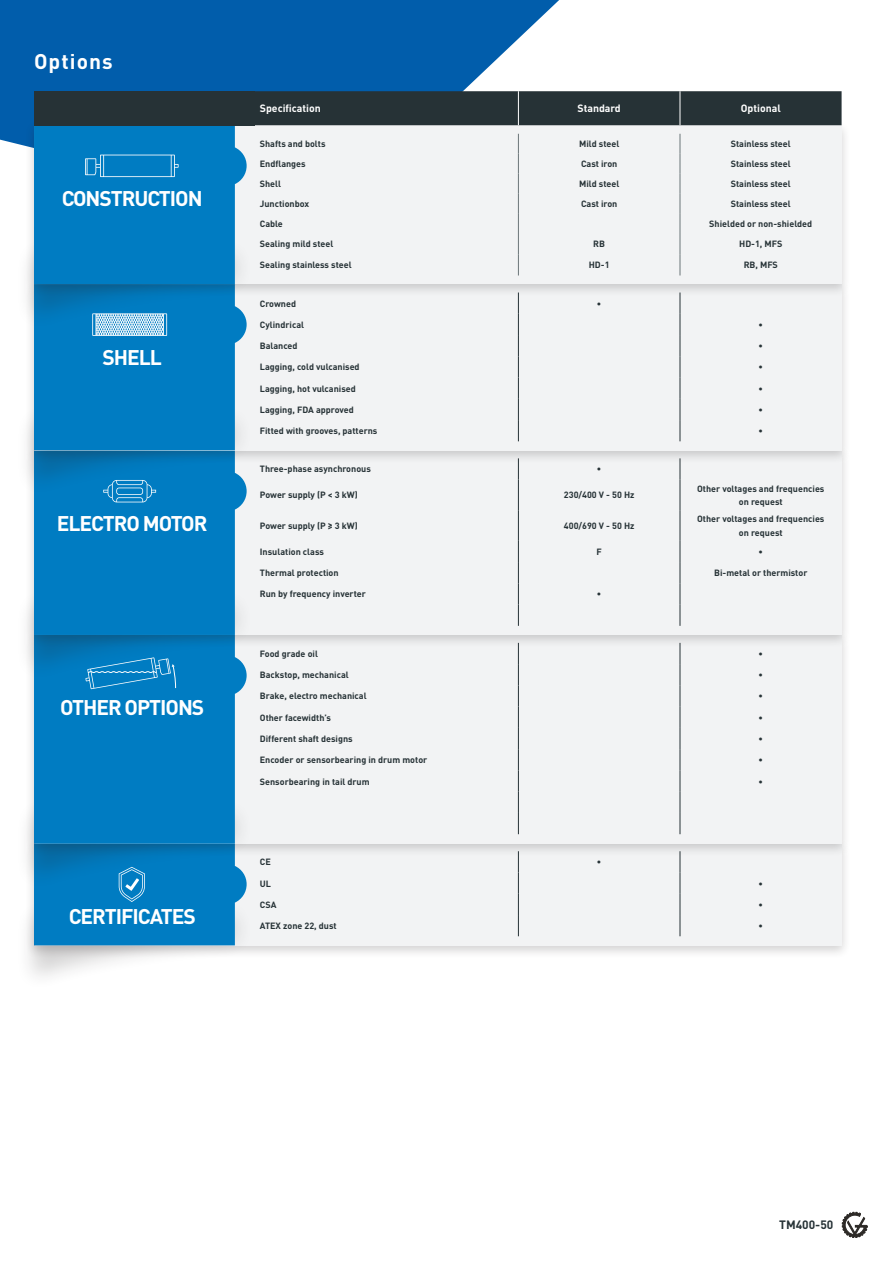
<style>
.page{position:relative;width:893px;height:1263px;background:#fff}
.page>*{position:absolute;margin:0;border:0;box-sizing:border-box;transform-origin:0 0}
.Hoofdstuk_wit{font:700 21px "DIN Pro";letter-spacing:-.05em;color:#fff}
.Hoofdstuk_wit-2{font:700 21px "DIN Pro";letter-spacing:.05em;color:#fff}
.t1{font:700 12px "DIN Pro";color:#263236}
.Header_tabel{font:700 10.5px "DIN Pro";color:#fff}
.t2{font:700 9px/13.5px "DIN Pro";color:#263236;text-align:center}
</style>
<div class="page">
<svg style="left:0;top:0;width:559px;height:146px;background:#1469b1"></svg>
<div style="left:25px;top:839px;width:826px;height:120px;background:#231f20;opacity:.2"></div>
<div style="left:34px;top:844px;width:808px;height:101px;background:#f2f3f4"></div>
<div style="left:15px;top:899px;width:237px;height:93px;background:#231f20;opacity:.2"></div>
<div style="left:25px;top:630px;width:826px;height:227px;background:#231f20;opacity:.2"></div>
<div style="left:34px;top:635px;width:808px;height:209px;background:#f2f3f4"></div>
<div style="left:15px;top:798px;width:237px;height:92px;background:#231f20;opacity:.2"></div>
<div style="left:25px;top:446px;width:826px;height:202px;background:#231f20;opacity:.2"></div>
<div style="left:34px;top:450px;width:808px;height:185px;background:#f2f3f4"></div>
<div style="left:15px;top:589px;width:237px;height:92px;background:#231f20;opacity:.2"></div>
<div style="left:25px;top:279px;width:826px;height:185px;background:#231f20;opacity:.2"></div>
<div style="left:34px;top:284px;width:808px;height:166px;background:#f2f3f4"></div>
<div style="left:15px;top:404px;width:237px;height:93px;background:#231f20;opacity:.2"></div>
<div style="left:25px;top:121px;width:826px;height:177px;background:#231f20;opacity:.2"></div>
<div style="left:34px;top:125px;width:808px;height:159px;background:#f2f3f4"></div>
<div style="left:15px;top:238px;width:237px;height:92px;background:#231f20;opacity:.2"></div>
<svg style="left:842px;top:1212px;width:25px;height:25px"></svg>
<div style="left:34px;top:91px;width:221px;height:34px;background:#263236"></div>
<div style="left:255px;top:91px;width:587px;height:34px;background:#263236"></div>
<hr style="left:518px;top:91px;width:1px;height:34px;background:#fff">
<hr style="left:680px;top:91px;width:1px;height:34px;background:#fff">
<svg style="left:518px;top:851px;width:1px;height:85px"></svg>
<svg style="left:680px;top:851px;width:1px;height:85px"></svg>
<svg style="left:518px;top:643px;width:1px;height:191px"></svg>
<svg style="left:680px;top:643px;width:1px;height:191px"></svg>
<svg style="left:518px;top:458px;width:1px;height:22px"></svg>
<svg style="left:680px;top:458px;width:1px;height:22px"></svg>
<hr style="left:518px;top:480px;width:1px;height:30px;background:#263236">
<hr style="left:680px;top:480px;width:1px;height:30px;background:#263236">
<hr style="left:518px;top:510px;width:1px;height:31px;background:#263236">
<hr style="left:680px;top:510px;width:1px;height:31px;background:#263236">
<svg style="left:518px;top:541px;width:1px;height:85px"></svg>
<svg style="left:680px;top:541px;width:1px;height:85px"></svg>
<svg style="left:518px;top:292px;width:1px;height:149px"></svg>
<svg style="left:680px;top:292px;width:1px;height:149px"></svg>
<svg style="left:518px;top:134px;width:1px;height:141px"></svg>
<svg style="left:680px;top:134px;width:1px;height:141px"></svg>
<svg style="left:34px;top:125px;width:213px;height:820px;background:#0e81c2"></svg>
<p class="Hoofdstuk_wit-2" style="left:34px;top:47px;width:80px">Options</p>
<p class="Hoofdstuk_wit" style="left:62px;top:184px;width:142px">CONSTRUCTION</p>
<p class="Hoofdstuk_wit" style="left:103px;top:343px;width:61px">SHELL</p>
<p class="Hoofdstuk_wit" style="left:57px;top:509px;width:152px">ELECTRO MOTOR</p>
<p class="Hoofdstuk_wit" style="left:60px;top:694px;width:146px">OTHER OPTIONS</p>
<p class="Hoofdstuk_wit" style="left:69px;top:902px;width:129px">CERTIFICATES</p>
<p class="Header_tabel" style="left:260px;top:101px;width:62px">Specification</p>
<p class="Header_tabel" style="left:577px;top:101px;width:45px">Standard</p>
<p class="Header_tabel" style="left:741px;top:101px;width:41px">Optional</p>
<p class="t2" style="left:260px;top:137px;width:67px">Shafts and bolts</p>
<p class="t2" style="left:579px;top:137px;width:42px">Mild steel</p>
<p class="t2" style="left:731px;top:137px;width:61px">Stainless steel</p>
<p class="t2" style="left:260px;top:157px;width:47px">Endflanges</p>
<p class="t2" style="left:581px;top:157px;width:38px">Cast iron</p>
<p class="t2" style="left:731px;top:157px;width:61px">Stainless steel</p>
<p class="t2" style="left:260px;top:176px;width:23px">Shell</p>
<p class="t2" style="left:579px;top:176px;width:42px">Mild steel</p>
<p class="t2" style="left:731px;top:176px;width:61px">Stainless steel</p>
<p class="t2" style="left:260px;top:196px;width:51px">Junctionbox</p>
<p class="t2" style="left:581px;top:196px;width:38px">Cast iron</p>
<p class="t2" style="left:731px;top:196px;width:61px">Stainless steel</p>
<p class="t2" style="left:260px;top:216px;width:25px">Cable</p>
<p class="t2" style="left:709px;top:216px;width:104px">Shielded or non-shielded</p>
<p class="t2" style="left:260px;top:237px;width:75px">Sealing mild steel</p>
<p class="t2" style="left:593px;top:237px;width:13px">RB</p>
<p class="t2" style="left:739px;top:237px;width:45px">HD-1, MFS</p>
<p class="t2" style="left:260px;top:258px;width:93px">Sealing stainless steel</p>
<p class="t2" style="left:589px;top:258px;width:22px">HD-1</p>
<p class="t2" style="left:744px;top:258px;width:36px">RB, MFS</p>
<p class="t2" style="left:260px;top:296px;width:38px">Crowned</p>
<p class="t2" style="left:597px;top:296px;width:6px">•</p>
<p class="t2" style="left:260px;top:317px;width:46px">Cylindrical</p>
<p class="t2" style="left:759px;top:317px;width:6px">•</p>
<p class="t2" style="left:260px;top:339px;width:39px">Balanced</p>
<p class="t2" style="left:759px;top:339px;width:6px">•</p>
<p class="t2" style="left:260px;top:360px;width:101px">Lagging, cold vulcanised</p>
<p class="t2" style="left:759px;top:360px;width:6px">•</p>
<p class="t2" style="left:260px;top:381px;width:97px">Lagging, hot vulcanised</p>
<p class="t2" style="left:759px;top:381px;width:6px">•</p>
<p class="t2" style="left:260px;top:402px;width:96px">Lagging, FDA approved</p>
<p class="t2" style="left:759px;top:402px;width:6px">•</p>
<p class="t2" style="left:260px;top:424px;width:119px">Fitted with grooves, patterns</p>
<p class="t2" style="left:759px;top:424px;width:6px">•</p>
<p class="t2" style="left:260px;top:462px;width:113px">Three-phase asynchronous</p>
<p class="t2" style="left:597px;top:462px;width:6px">•</p>
<p class="t2" style="left:260px;top:488px;width:99px">Power supply (P &lt; 3 kW)</p>
<p class="t2" style="left:564px;top:488px;width:72px">230/400 V - 50 Hz</p>
<p class="t2" style="left:697px;top:481px;width:129px">Other voltages and frequencies on request</p>
<p class="t2" style="left:260px;top:519px;width:99px">Power supply (P ≥ 3 kW)</p>
<p class="t2" style="left:564px;top:519px;width:72px">400/690 V - 50 Hz</p>
<p class="t2" style="left:697px;top:512px;width:129px">Other voltages and frequencies on request</p>
<p class="t2" style="left:260px;top:544px;width:66px">Insulation class</p>
<p class="t2" style="left:596px;top:544px;width:7px">F</p>
<p class="t2" style="left:759px;top:544px;width:6px">•</p>
<p class="t2" style="left:260px;top:566px;width:80px">Thermal protection</p>
<p class="t2" style="left:714px;top:566px;width:95px">Bi-metal or thermistor</p>
<p class="t2" style="left:260px;top:587px;width:108px">Run by frequency inverter</p>
<p class="t2" style="left:597px;top:587px;width:6px">•</p>
<p class="t2" style="left:260px;top:646px;width:60px">Food grade oil</p>
<p class="t2" style="left:759px;top:646px;width:6px">•</p>
<p class="t2" style="left:260px;top:668px;width:90px">Backstop, mechanical</p>
<p class="t2" style="left:759px;top:668px;width:6px">•</p>
<p class="t2" style="left:260px;top:689px;width:108px">Brake, electro mechanical</p>
<p class="t2" style="left:759px;top:689px;width:6px">•</p>
<p class="t2" style="left:260px;top:710px;width:73px">Other facewidth’s</p>
<p class="t2" style="left:759px;top:710px;width:6px">•</p>
<p class="t2" style="left:260px;top:732px;width:94px">Different shaft designs</p>
<p class="t2" style="left:759px;top:732px;width:6px">•</p>
<p class="t2" style="left:260px;top:753px;width:169px">Encoder or sensorbearing in drum motor</p>
<p class="t2" style="left:759px;top:753px;width:6px">•</p>
<p class="t2" style="left:260px;top:774px;width:111px">Sensorbearing in tail drum</p>
<p class="t2" style="left:759px;top:774px;width:6px">•</p>
<p class="t2" style="left:260px;top:855px;width:13px">CE</p>
<p class="t2" style="left:597px;top:855px;width:6px">•</p>
<p class="t2" style="left:260px;top:876px;width:13px">UL</p>
<p class="t2" style="left:759px;top:876px;width:6px">•</p>
<p class="t2" style="left:260px;top:897px;width:18px">CSA</p>
<p class="t2" style="left:759px;top:897px;width:6px">•</p>
<p class="t2" style="left:260px;top:919px;width:78px">ATEX zone 22, dust</p>
<p class="t2" style="left:759px;top:919px;width:6px">•</p>
<h2 class="t1" style="left:779px;top:1217px;width:56px">TM400-50</h2>
</div>
